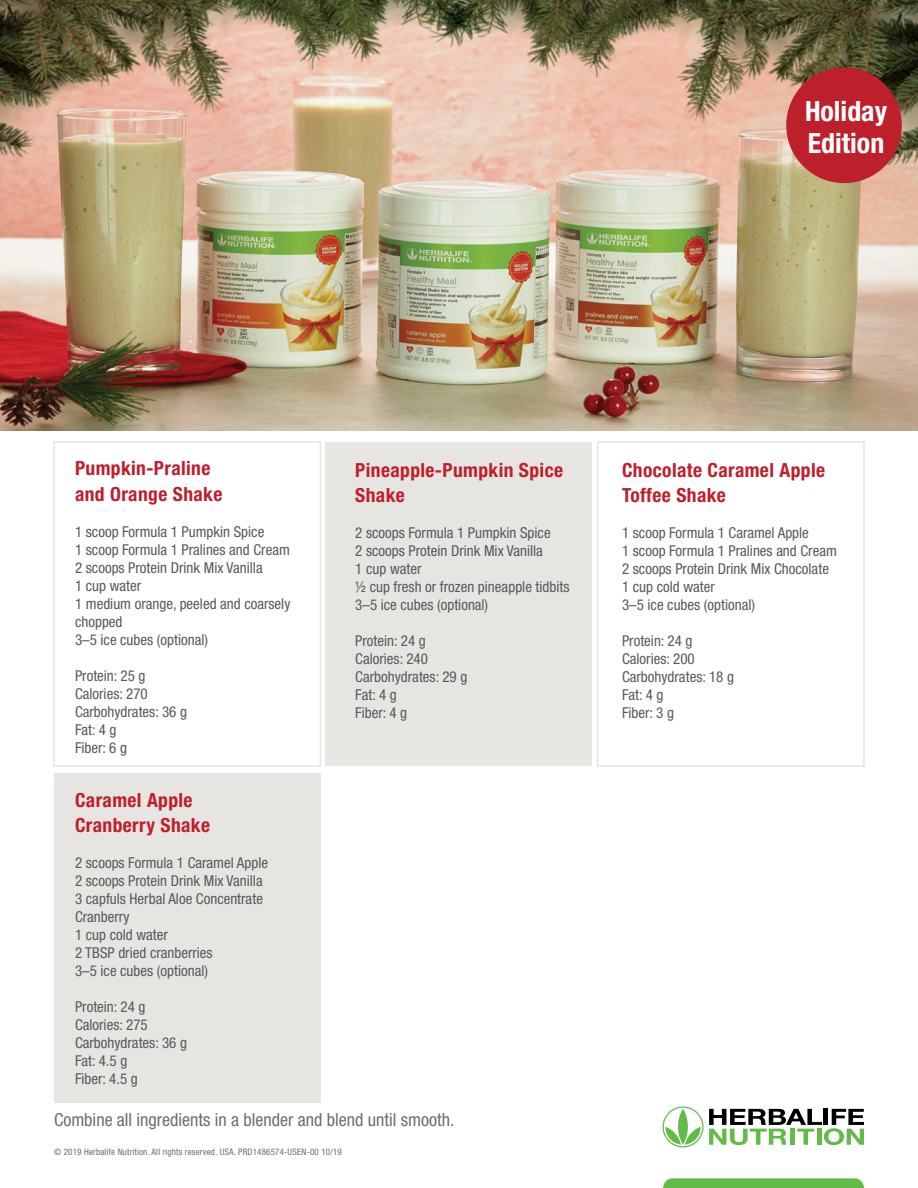
<style>
.page{position:relative;width:918px;height:1188px;background:#fff}
.page>*{position:absolute;margin:0;border:0;box-sizing:border-box;transform-origin:0 0}
.t1{font:700 condensed 27.9px/31.7px "Helvetica Neue LT Std";color:#fff}
.t2{font:700 condensed 19.5px/25.5px "Helvetica Neue LT Std";letter-spacing:.02em;color:#bd202b}
.t3{font:condensed 18px "Helvetica Neue LT Std";color:#6d6e71}
.t4{font:condensed 15px/18px "Helvetica Neue LT Std";color:#58595b}
.t5{font:condensed 9px "Helvetica Neue LT Std";letter-spacing:.02em;color:#6d6e71}
</style>
<div class="page">
<div style="left:53px;top:441px;width:268px;height:326px;border:2px solid #e6e5e2"></div>
<div style="left:54px;top:773px;width:266px;height:330px;background:#e6e5e2"></div>
<div style="left:326px;top:442px;width:266px;height:324px;background:#e6e5e2"></div>
<div style="left:597px;top:441px;width:268px;height:326px;border:2px solid #e6e5e2"></div>
<img style="left:0;top:0;width:918px;height:431px">
<div style="left:786px;top:68px;width:116px;height:115px;background:#bd202b;border-radius:50%"></div>
<svg style="left:663px;top:1106px;width:201px;height:41px"></svg>
<svg style="left:663px;top:1178px;width:201px;height:10px;background:#6abe50"></svg>
<h1 class="t1" style="left:805px;top:95px;width:84px">Holiday<br>Edition</h1>
<h2 class="t2" style="left:75px;top:455px;width:149px">Pumpkin-Praline and Orange Shake</h2>
<p class="t4" style="left:75px;top:522px;width:217px">1 scoop Formula 1 Pumpkin Spice<br>1 scoop Formula 1 Pralines and Cream<br>2 scoops Protein Drink Mix Vanilla<br>1 cup water<br>1 medium orange, peeled and coarsely chopped<br>3–5 ice cubes (optional)</p>
<p class="t4" style="left:75px;top:666px;width:113px">Protein: 25 g<br>Calories: 270<br>Carbohydrates: 36 g<br>Fat: 4 g<br>Fiber: 6 g</p>
<h2 class="t2" style="left:75px;top:787px;width:137px">Caramel Apple<br>Cranberry Shake</h2>
<p class="t4" style="left:75px;top:854px;width:195px">2 scoops Formula 1 Caramel Apple<br>2 scoops Protein Drink Mix Vanilla<br>3 capfuls Herbal Aloe Concentrate<br>Cranberry<br>1 cup cold water<br>2 TBSP dried cranberries<br>3–5 ice cubes (optional)</p>
<p class="t4" style="left:75px;top:998px;width:113px">Protein: 24 g<br>Calories: 275<br>Carbohydrates: 36 g<br>Fat: 4.5 g<br>Fiber: 4.5 g</p>
<h2 class="t2" style="left:355px;top:457px;width:209px">Pineapple-Pumpkin Spice<br>Shake</h2>
<p class="t4" style="left:355px;top:524px;width:216px">2 scoops Formula 1 Pumpkin Spice<br>2 scoops Protein Drink Mix Vanilla<br>1 cup water<br>½ cup fresh or frozen pineapple tidbits<br>3–5 ice cubes (optional)</p>
<p class="t4" style="left:355px;top:632px;width:113px">Protein: 24 g<br>Calories: 240<br>Carbohydrates: 29 g<br>Fat: 4 g<br>Fiber: 4 g</p>
<p class="t3" style="left:54px;top:1109px;width:402px">Combine all ingredients in a blender and blend until smooth.</p>
<p class="t5" style="left:54px;top:1147px;width:289px">© 2019 Herbalife Nutrition. All rights reserved. USA. PRD1486574-USEN-00 10/19</p>
<h2 class="t2" style="left:622px;top:457px;width:205px">Chocolate Caramel Apple<br>Toffee Shake</h2>
<p class="t4" style="left:622px;top:524px;width:216px">1 scoop Formula 1 Caramel Apple<br>1 scoop Formula 1 Pralines and Cream<br>2 scoops Protein Drink Mix Chocolate<br>1 cup cold water<br>3–5 ice cubes (optional)</p>
<p class="t4" style="left:622px;top:632px;width:113px">Protein: 24 g<br>Calories: 200<br>Carbohydrates: 18 g<br>Fat: 4 g<br>Fiber: 3 g</p>
</div>
